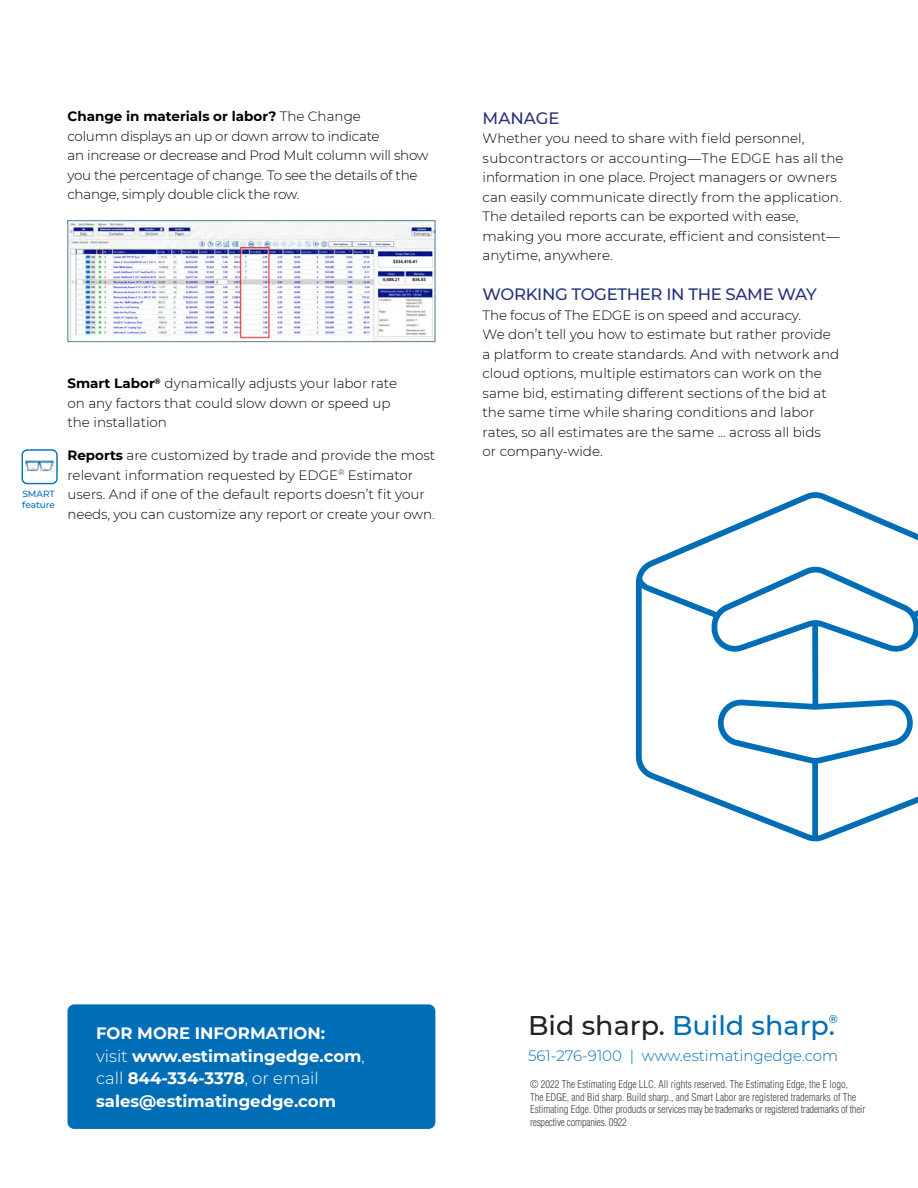
<style>
.page{position:relative;width:918px;height:1188px;background:#fff}
.page>*{position:absolute;margin:0;border:0;box-sizing:border-box;transform-origin:0 0}
.t1{font:500 27px "Montserrat";color:#006eb7}
.t2{font:700 16.5px/22.5px "Montserrat";color:#fff}
.t3{font:500 16.5px "Montserrat";letter-spacing:-.02em;color:#25347b}
.t4{font:300 15px "Montserrat";color:#006eb7}
.t5{font:300 13.5px/19.5px "Montserrat";color:#000}
.t6{font:300 13.5px/19.5px "Montserrat";letter-spacing:-.02em;color:#000}
.t7{font:500 11.4px "Montserrat";color:#006eb7}
.t8{font:300 condensed 10.5px/12.6px "Helvetica";color:#414042}
.t9{font:500 9px/10.8px "Montserrat";color:#006eb7}
.s1{font-weight:700}
.s2{font-weight:300}
.s3{color:#202322}
</style>
<div class="page">
<div style="left:68px;top:1004px;width:367px;height:125px;background:#006eb7;border-radius:7px"></div>
<div style="left:22px;top:449px;width:36px;height:35px;border:1px solid #006eb7;border-radius:5px"></div>
<img style="left:25px;top:460px;width:29px;height:12px">
<img style="left:70px;top:222px;width:363px;height:118px">
<div style="left:68px;top:220px;width:367px;height:122px;border:1px solid #5e7e95"></div>
<svg style="left:636px;top:492px;width:282px;height:349px"></svg>
<p class="t6" style="left:68px;top:106px;width:363px"><span class="s1">Change in materials or labor?</span> The Change<br>column displays an up or down arrow to indicate<br>an increase or decrease and Prod Mult column will show you the percentage of change. To see the details of the change, simply double click the row.</p>
<p class="t9" style="left:22px;top:488px;width:34px">SMART feature</p>
<p class="t5" style="left:67px;top:373px;width:331px"><span class="s1">Smart Labor</span><sup>®</sup> dynamically adjusts your labor rate on any factors that could slow down or speed up the installation</p>
<p class="t5" style="left:67px;top:445px;width:369px"><span class="s1">Reports</span> are customized by trade and provide the most relevant information requested by EDGE<sup>®</sup> Estimator users. And if one of the default reports doesn’t fit your needs, you can customize any report or create your own.</p>
<p class="t3" style="left:483px;top:107px;width:78px">MANAGE</p>
<p class="t5" style="left:483px;top:129px;width:362px">Whether you need to share with field personnel, subcontractors or accounting—The EDGE has all the information in one place. Project managers or owners can easily communicate directly from the application.<br>The detailed reports can be exported with ease, making you more accurate, efficient and consistent— anytime, anywhere.</p>
<p class="t3" style="left:483px;top:283px;width:336px">WORKING TOGETHER IN THE SAME WAY</p>
<p class="t5" style="left:483px;top:305px;width:358px">The focus of The EDGE is on speed and accuracy.<br>We don’t tell you how to estimate but rather provide a platform to create standards. And with network and cloud options, multiple estimators can work on the same bid, estimating different sections of the bid at the same time while sharing conditions and labor rates, so all estimates are the same ... across all bids<br>or company-wide.</p>
<p class="t2" style="left:96px;top:1021px;width:270px">FOR MORE INFORMATION:<br><span class="s2">visit</span> www.estimatingedge.com<span class="s2">, call</span> 844-334-3378<span class="s2">, or email </span>sales@estimatingedge.com</p>
<p class="t7" style="left:829px;top:1011px;width:11px">®</p>
<p class="t4" style="left:528px;top:1045px;width:312px">561-276-9100 | www.estimatingedge.com</p>
<p class="t8" style="left:530px;top:1078px;width:337px">© 2022 The Estimating Edge LLC. All rights reserved. The Estimating Edge, the E logo,<br>The EDGE, and Bid sharp. Build sharp., and Smart Labor are registered trademarks of The Estimating Edge. Other products or services may be trademarks or registered trademarks of their respective companies. 0922</p>
<h1 class="t1" style="left:528px;top:1007px;width:308px"><span class="s3">Bid sharp.</span> Build sharp.</h1>
</div>
